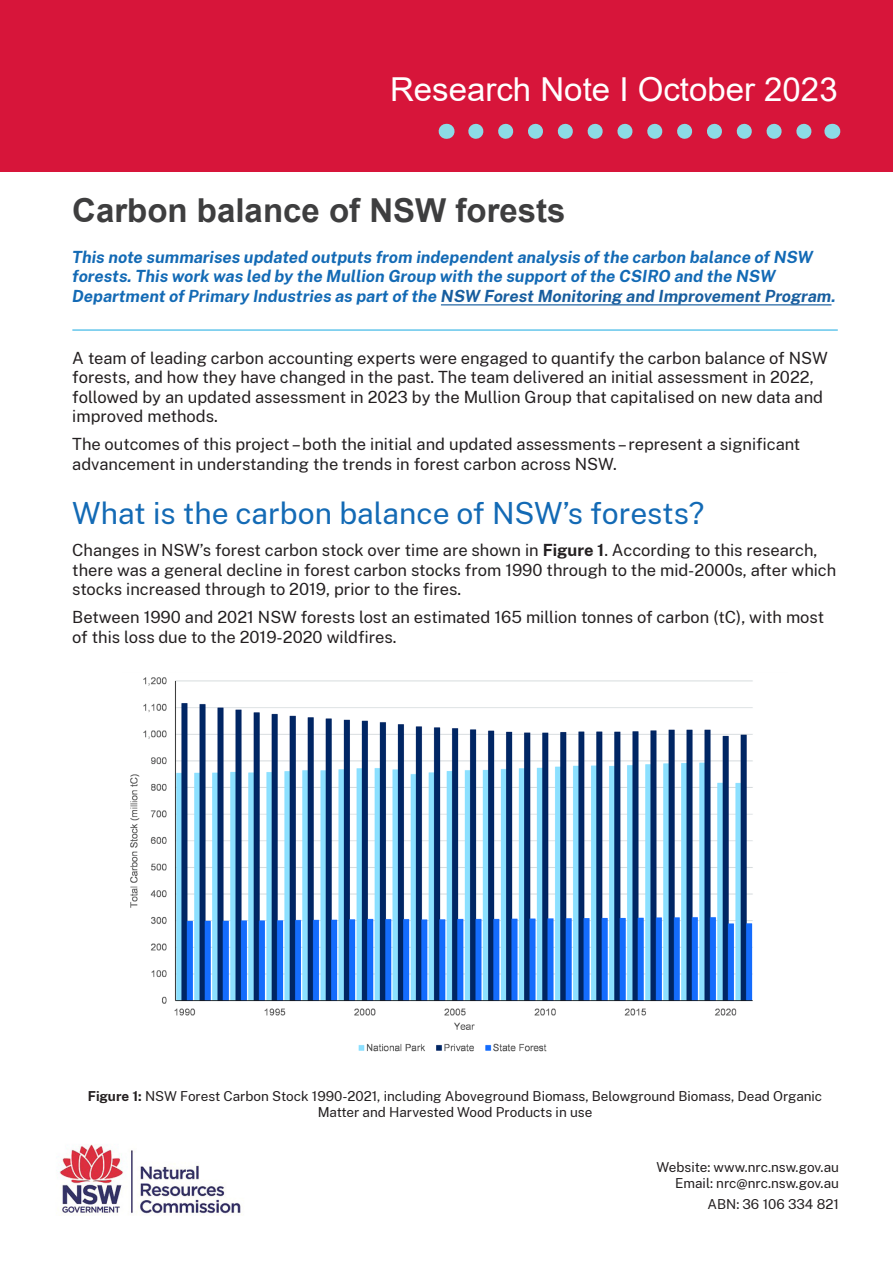
<style>
.page{position:relative;width:893px;height:1263px;background:#fff}
.page>*{position:absolute;margin:0;border:0;box-sizing:border-box;transform-origin:0 0}
.t1{font:700 33px "Arial";color:#3e3e3f}
.t2{font:33px "Arial";color:#fff}
.Heading_1{font:30px "Public Sans";color:#136ab5}
.Body{font:16.5px/19.5px "Public Sans";color:#231f20}
.Title_-_Summary{font:italic 700 16.5px/19.5px "Public Sans";color:#136ab5}
.Heading_5{font:13.5px/16px "Public Sans";color:#231f20;text-align:right}
.s1{color:#175d9e}
.s2{font-weight:700}
</style>
<div class="page">
<div style="left:0;top:0;width:893px;height:172px;background:#d7153a"></div>
<svg style="left:476px;top:124px;width:336px;height:15px"></svg>
<svg style="left:446px;top:124px;width:1px;height:15px"></svg>
<svg style="left:832px;top:124px;width:1px;height:15px"></svg>
<img style="left:59px;top:1144px;width:183px;height:72px">
<hr style="left:441px;top:304px;width:390px;height:1px;background:#175d9e">
<hr style="left:72px;top:330px;width:766px;height:1px;background:#17a9e1">
<img style="left:130px;top:677px;width:623px;height:375px">
<p class="t2" style="left:390px;top:67px;width:449px">Research Note I October 2023</p>
<p class="t1" style="left:72px;top:187px;width:495px">Carbon balance of NSW forests</p>
<p class="Title_-_Summary" style="left:72px;top:246px;width:765px">This note summarises updated outputs from independent analysis of the carbon balance of NSW forests. This work was led by the Mullion Group with the support of the CSIRO and the NSW<br>Department of Primary Industries as part of the <span class="s1">NSW Forest Monitoring and Improvement Program</span>.</p>
<p class="Body" style="left:72px;top:347px;width:757px">A team of leading carbon accounting experts were engaged to quantify the carbon balance of NSW forests, and how they have changed in the past. The team delivered an initial assessment in 2022, followed by an updated assessment in 2023 by the Mullion Group that capitalised on new data and improved methods.</p>
<p class="Body" style="left:72px;top:434px;width:730px">The outcomes of this project – both the initial and updated assessments – represent a significant advancement in understanding the trends in forest carbon across NSW.</p>
<p class="Heading_1" style="left:72px;top:492px;width:633px">What is the carbon balance of NSW’s forests?</p>
<p class="Body" style="left:72px;top:540px;width:765px">Changes in NSW’s forest carbon stock over time are shown in <span class="s2">Figure 1</span>. According to this research, there was a general decline in forest carbon stocks from 1990 through to the mid-2000s, after which stocks increased through to 2019, prior to the fires.</p>
<p class="Body" style="left:72px;top:607px;width:753px">Between 1990 and 2021 NSW forests lost an estimated 165 million tonnes of carbon (tC), with most of this loss due to the 2019-2020 wildfires.</p>
<p class="Heading_5" style="left:88px;top:1087px;width:736px;text-align:center"><span class="s2">Figure 1:</span> NSW Forest Carbon Stock 1990-2021, including Aboveground Biomass, Belowground Biomass, Dead Organic<br>Matter and Harvested Wood Products in use</p>
<p class="Heading_5" style="left:657px;top:1159px;width:184px">Website: www.nrc.nsw.gov.au<br>Email: nrc@nrc.nsw.gov.au</p>
<p class="Heading_5" style="left:707px;top:1195px;width:133px">ABN: 36 106 334 821</p>
</div>
